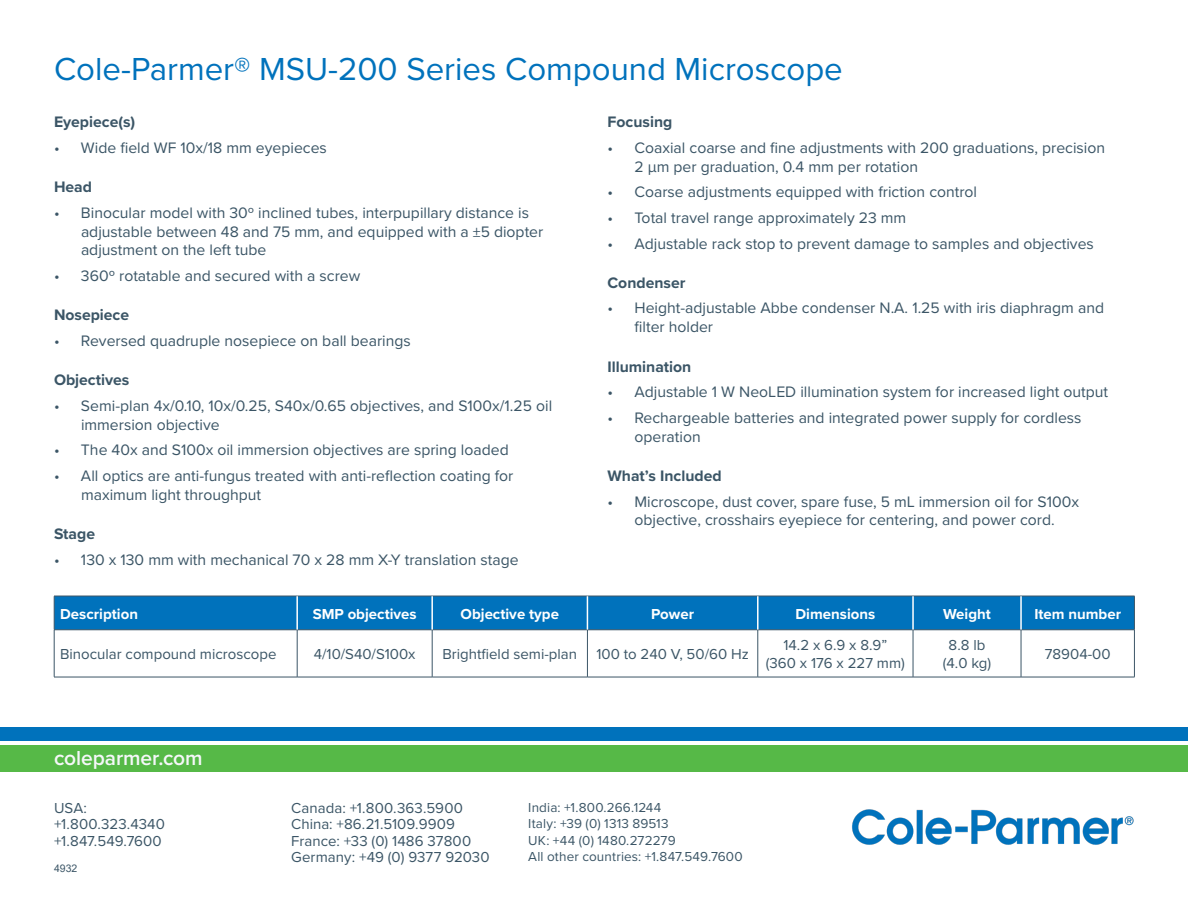
<style>
.page{position:relative;width:1188px;height:918px;background:#fff}
.page>*{position:absolute;margin:0;border:0;box-sizing:border-box;transform-origin:0 0}
.t1{font:33px "Proxima Nova";color:#0072bc}
.t2{font:600 21px "Proxima Nova";letter-spacing:-.005em;color:#f5f7f9}
.t3{font:15.75px/18.9px "Proxima Nova";color:#3b5566}
.t4{font:700 15.75px "Proxima Nova";color:#3b5566}
.t5{font:15px/16.5px "Proxima Nova";color:#3b5566}
.t6{font:700 15px "Proxima Nova";color:#fff}
.t7{font:13.5px/16.5px "Proxima Nova";letter-spacing:.01em;color:#3b5566}
.Table_light_left_ali{font:10.5px "Arial";color:#3b5566}
</style>
<div class="page">
<img style="left:852px;top:809px;width:282px;height:36px">
<div style="left:0;top:745px;width:1188px;height:27px;background:#56b947"></div>
<div style="left:0;top:728px;width:1188px;height:13px;background:#0072bc"></div>
<div style="left:55px;top:597px;width:1079px;height:33px;background:#0072bc"></div>
<hr style="left:54px;top:596px;width:243px;height:1px;background:#3b5566">
<hr style="left:54px;top:596px;width:1px;height:34px;background:#3b5566">
<hr style="left:297px;top:596px;width:135px;height:1px;background:#3b5566">
<hr style="left:432px;top:596px;width:155px;height:1px;background:#3b5566">
<hr style="left:587px;top:596px;width:171px;height:1px;background:#3b5566">
<hr style="left:758px;top:596px;width:155px;height:1px;background:#3b5566">
<hr style="left:913px;top:596px;width:108px;height:1px;background:#3b5566">
<hr style="left:1021px;top:596px;width:114px;height:1px;background:#3b5566">
<hr style="left:1134px;top:596px;width:1px;height:34px;background:#3b5566">
<hr style="left:54px;top:630px;width:243px;height:1px;background:#3b5566">
<hr style="left:54px;top:630px;width:1px;height:47px;background:#3b5566">
<hr style="left:297px;top:630px;width:135px;height:1px;background:#3b5566">
<hr style="left:297px;top:630px;width:1px;height:47px;background:#3b5566">
<hr style="left:432px;top:630px;width:155px;height:1px;background:#3b5566">
<hr style="left:432px;top:630px;width:1px;height:47px;background:#3b5566">
<hr style="left:587px;top:630px;width:171px;height:1px;background:#3b5566">
<hr style="left:587px;top:630px;width:1px;height:47px;background:#3b5566">
<hr style="left:758px;top:630px;width:155px;height:1px;background:#3b5566">
<hr style="left:758px;top:630px;width:1px;height:47px;background:#3b5566">
<hr style="left:913px;top:630px;width:108px;height:1px;background:#3b5566">
<hr style="left:913px;top:630px;width:1px;height:47px;background:#3b5566">
<hr style="left:1021px;top:630px;width:114px;height:1px;background:#3b5566">
<hr style="left:1021px;top:630px;width:1px;height:47px;background:#3b5566">
<hr style="left:1134px;top:630px;width:1px;height:47px;background:#3b5566">
<hr style="left:54px;top:677px;width:243px;height:1px;background:#3b5566">
<hr style="left:297px;top:677px;width:135px;height:1px;background:#3b5566">
<hr style="left:432px;top:677px;width:155px;height:1px;background:#3b5566">
<hr style="left:587px;top:677px;width:171px;height:1px;background:#3b5566">
<hr style="left:758px;top:677px;width:155px;height:1px;background:#3b5566">
<hr style="left:913px;top:677px;width:108px;height:1px;background:#3b5566">
<hr style="left:1021px;top:677px;width:114px;height:1px;background:#3b5566">
<hr style="left:296px;top:596px;width:2px;height:34px;background:#fff">
<hr style="left:431px;top:596px;width:2px;height:34px;background:#fff">
<hr style="left:587px;top:596px;width:1px;height:34px;background:#fff">
<hr style="left:757px;top:596px;width:2px;height:34px;background:#fff">
<hr style="left:912px;top:596px;width:2px;height:34px;background:#fff">
<hr style="left:1020px;top:596px;width:2px;height:34px;background:#fff">
<p class="t1" style="left:54px;top:44px;width:790px">Cole-Parmer® MSU-200 Series Compound Microscope</p>
<p class="t4" style="left:54px;top:110px;width:83px">Eyepiece(s)</p>
<p class="t3" style="left:54px;top:137px;width:274px">• Wide field WF 10x/18 mm eyepieces</p>
<p class="t4" style="left:54px;top:175px;width:40px">Head</p>
<p class="t3" style="left:81px;top:202px;width:464px;text-indent:-27px">• Binocular model with 30º inclined tubes, interpupillary distance is adjustable between 48 and 75 mm, and equipped with a ±5 diopter adjustment on the left tube</p>
<p class="t3" style="left:54px;top:266px;width:308px">• 360º rotatable and secured with a screw</p>
<p class="t4" style="left:54px;top:303px;width:77px">Nosepiece</p>
<p class="t3" style="left:54px;top:331px;width:358px">• Reversed quadruple nosepiece on ball bearings</p>
<p class="t4" style="left:54px;top:368px;width:77px">Objectives</p>
<p class="t3" style="left:81px;top:395px;width:473px;text-indent:-27px">• Semi-plan 4x/0.10, 10x/0.25, S40x/0.65 objectives, and S100x/1.25 oil immersion objective</p>
<p class="t3" style="left:54px;top:440px;width:456px">• The 40x and S100x oil immersion objectives are spring loaded</p>
<p class="t3" style="left:81px;top:466px;width:434px;text-indent:-27px">• All optics are anti-fungus treated with anti-reflection coating for maximum light throughput</p>
<p class="t4" style="left:54px;top:522px;width:43px">Stage</p>
<p class="t3" style="left:54px;top:549px;width:466px">• 130 x 130 mm with mechanical 70 x 28 mm X-Y translation stage</p>
<p class="t4" style="left:608px;top:110px;width:66px">Focusing</p>
<p class="t3" style="left:634px;top:137px;width:472px;text-indent:-27px">• Coaxial coarse and fine adjustments with 200 graduations, precision<br>2 µm per graduation, 0.4 mm per rotation</p>
<p class="t3" style="left:608px;top:182px;width:371px">• Coarse adjustments equipped with friction control</p>
<p class="t3" style="left:608px;top:208px;width:300px">• Total travel range approximately 23 mm</p>
<p class="t3" style="left:608px;top:233px;width:488px">• Adjustable rack stop to prevent damage to samples and objectives</p>
<p class="t4" style="left:608px;top:271px;width:79px">Condenser</p>
<p class="t3" style="left:634px;top:298px;width:471px;text-indent:-27px">• Height-adjustable Abbe condenser N.A. 1.25 with iris diaphragm and filter holder</p>
<p class="t4" style="left:608px;top:355px;width:85px">Illumination</p>
<p class="t3" style="left:608px;top:382px;width:502px">• Adjustable 1 W NeoLED illumination system for increased light output</p>
<p class="t3" style="left:634px;top:407px;width:449px;text-indent:-27px">• Rechargeable batteries and integrated power supply for cordless operation</p>
<p class="t4" style="left:608px;top:464px;width:116px">What’s Included</p>
<p class="t3" style="left:608px;top:491px;width:473px;text-align:center">• Microscope, dust cover, spare fuse, 5 mL immersion oil for S100x objective, crosshairs eyepiece for centering, and power cord.</p>
<p class="t6" style="left:60px;top:603px;width:79px">Description</p>
<p class="t6" style="left:313px;top:603px;width:106px">SMP objectives</p>
<p class="t6" style="left:461px;top:603px;width:100px">Objective type</p>
<p class="t6" style="left:651px;top:603px;width:44px">Power</p>
<p class="t6" style="left:796px;top:603px;width:81px">Dimensions</p>
<p class="t6" style="left:943px;top:603px;width:49px">Weight</p>
<p class="t6" style="left:1034px;top:603px;width:88px">Item number</p>
<p class="t5" style="left:60px;top:645px;width:218px">Binocular compound microscope</p>
<p class="t5" style="left:314px;top:645px;width:103px">4/10/S40/S100x</p>
<p class="t5" style="left:443px;top:645px;width:136px">Brightfield semi-plan</p>
<p class="t5" style="left:596px;top:645px;width:154px">100 to 240 V, 50/60 Hz</p>
<p class="t5" style="left:783px;top:636px;width:105px">14.2 x 6.9 x 8.9”</p>
<p class="t5" style="left:766px;top:654px;width:141px">(360 x 176 x 227 mm)</p>
<p class="t5" style="left:949px;top:636px;width:38px">8.8 lb</p>
<p class="t5" style="left:943px;top:654px;width:50px">(4.0 kg)</p>
<p class="t5" style="left:1045px;top:645px;width:67px">78904-00</p>
<h2 class="t2" style="left:54px;top:742px;width:150px">coleparmer.com</h2>
<p class="t5" style="left:54px;top:799px;width:113px">USA: +1.800.323.4340 +1.847.549.7600</p>
<p class="t5" style="left:291px;top:799px;width:200px">Canada: +1.800.363.5900<br>China: +86.21.5109.9909<br>France: +33 (0) 1486 37800<br>Germany: +49 (0) 9377 92030</p>
<p class="t7" style="left:528px;top:798px;width:216px">India: +1.800.266.1244<br>Italy: +39 (0) 1313 89513<br>UK: +44 (0) 1480.272279<br>All other countries: +1.847.549.7600</p>
<p class="Table_light_left_ali" style="left:54px;top:861px;width:25px">4932</p>
</div>
